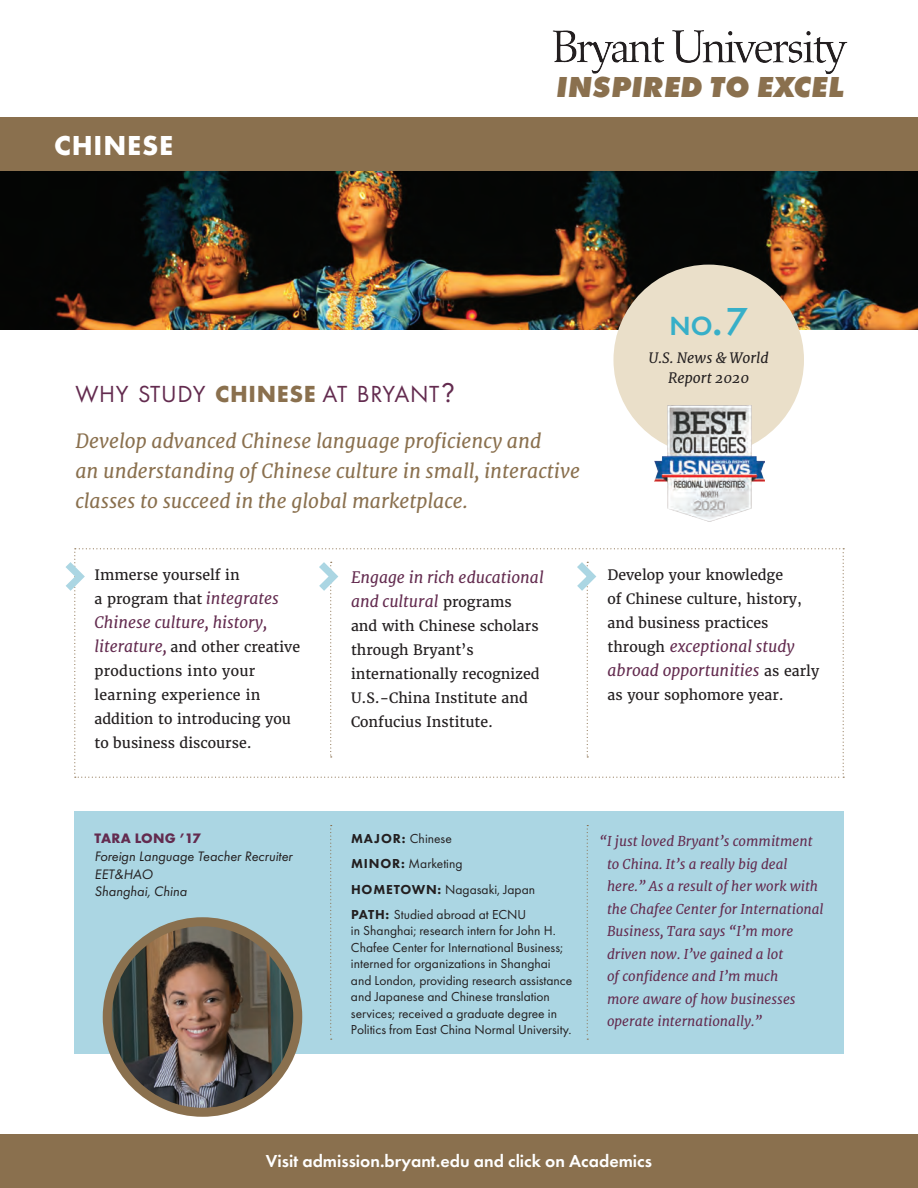
<style>
.page{position:relative;width:918px;height:1188px;background:#fff}
.page>*{position:absolute;margin:0;border:0;box-sizing:border-box;transform-origin:0 0}
.t1{font:italic 800 30px "Futura PT";letter-spacing:.01em;color:#8a704e}
.Body_Copy_NEW{font:700 28.5px "Futura PT";letter-spacing:.03em;color:#fff}
.t2{font:600 27.3px "Futura PT";color:#37afc8}
.t3{font:24.15px "Futura PT";letter-spacing:.03em;color:#632b4f}
.t4{font:italic 19.5px/30px "Merriweather";color:#8a704e}
.t5{font:600 18px "Futura PT";color:#fff}
.Body_Copy_NEW-2{font:italic 15.75px/24px "Merriweather";color:#632b4f}
.Body_Copy_NEW-3{font:14.25px/24px "Merriweather";color:#231f20}
.t6{font:italic 14.25px "Futura PT";color:#231f20}
.t7{font:italic 14.25px/19.5px "Merriweather";color:#231f20;text-align:center}
.t8{font:700 14.25px "Futura PT";letter-spacing:.02em;color:#632b4f}
.t9{font:13.5px/16.5px "Futura PT";color:#231f20}
.t10{font:italic 13.5px/22.5px "Merriweather";color:#632b4f}
.s1{font-weight:700;color:#8a704e}
.s2{font-family:"Europa";font-size:27px}
.s3{font-size:39px}
.s4{font-weight:500;font-size:40.5px}
.s5{font-style:italic;font-size:15.75px;color:#632b4f}
.s6{font-style:normal;font-size:14.25px;color:#231f20}
.s7{font-weight:800}
</style>
<div class="page">
<img style="left:0;top:171px;width:918px;height:159px">
<div style="left:0;top:117px;width:918px;height:54px;background:#8a704e"></div>
<div style="left:0;top:1134px;width:918px;height:54px;background:#8a704e"></div>
<div style="left:74px;top:812px;width:770px;height:242px;background:#abd6e3"></div>
<svg style="left:587px;top:825px;width:1px;height:215px"></svg>
<svg style="left:330px;top:825px;width:2px;height:215px"></svg>
<svg style="left:66px;top:548px;width:778px;height:230px"></svg>
<img style="left:552px;top:30px;width:296px;height:45px">
<img style="left:107px;top:922px;width:191px;height:190px;border-radius:95px">
<div style="left:103px;top:917px;width:199px;height:200px;border:9px solid #8a704e;border-radius:50%"></div>
<div style="left:613px;top:265px;width:191px;height:190px;background:#eadfc9;border-radius:50%"></div>
<img style="left:654px;top:405px;width:110px;height:116px">
<p class="Body_Copy_NEW" style="left:54px;top:127px;width:120px">CHINESE</p>
<p class="t3" style="left:75px;top:380px;width:381px">WHY STUDY <span class="s1">CHINESE</span> AT BRYANT<span class="s2">?</span></p>
<p class="t1" style="left:556px;top:68px;width:289px">INSPIRED TO EXCEL</p>
<p class="t2" style="left:670px;top:309px;width:80px">no<span class="s3">.</span> <span class="s4">7</span></p>
<p class="t7" style="left:649px;top:348px;width:121px">U.S. News &amp; World<br>Report 2020</p>
<p class="t4" style="left:75px;top:426px;width:506px">Develop advanced Chinese language proficiency and<br>an understanding of Chinese culture in small, interactive classes to succeed in the global marketplace.</p>
<p class="Body_Copy_NEW-3" style="left:94px;top:563px;width:186px">Immerse yourself in<br>a program that <span class="s5">integrates</span></p>
<p class="Body_Copy_NEW-2" style="left:94px;top:611px;width:174px">Chinese culture, history,</p>
<p class="Body_Copy_NEW-3" style="left:94px;top:635px;width:207px"><span class="s5">literature,</span> and other creative productions into your learning experience in addition to introducing you to business discourse.</p>
<p class="Body_Copy_NEW-2" style="left:351px;top:566px;width:194px">Engage in rich educational and cultural <span class="s6">programs</span></p>
<p class="Body_Copy_NEW-3" style="left:351px;top:614px;width:190px">and with Chinese scholars through Bryant’s internationally recognized<br>U.S.-China Institute and<br>Confucius Institute.</p>
<p class="Body_Copy_NEW-3" style="left:608px;top:563px;width:196px">Develop your knowledge<br>of Chinese culture, history, and business practices</p>
<p class="Body_Copy_NEW-2" style="left:607px;top:635px;width:213px"><span class="s6">through</span> exceptional study abroad opportunities <span class="s6">as early</span></p>
<p class="Body_Copy_NEW-3" style="left:608px;top:683px;width:178px">as your sophomore year.</p>
<p class="t8" style="left:94px;top:829px;width:108px">TARA LONG ’17</p>
<p class="t6" style="left:94px;top:847px;width:199px">Foreign Language Teacher Recruiter</p>
<p class="t6" style="left:94px;top:865px;width:60px">EET&amp;HAO</p>
<p class="t6" style="left:94px;top:883px;width:94px">Shanghai, China</p>
<p class="t9" style="left:351px;top:830px;width:102px"><span class="s7">MAJOR:</span> Chinese</p>
<p class="t9" style="left:351px;top:856px;width:113px"><span class="s7">MINOR:</span> Marketing</p>
<p class="t9" style="left:351px;top:881px;width:186px"><span class="s7">HOMETOWN:</span> Nagasaki, Japan</p>
<p class="t9" style="left:351px;top:906px;width:223px"><span class="s7">PATH:</span> Studied abroad at ECNU<br>in Shanghai; research intern for John H.<br>Chafee Center for International Business; interned for organizations in Shanghai and London, providing research assistance and Japanese and Chinese translation services; received a graduate degree in Politics from East China Normal University.</p>
<p class="t10" style="left:607px;top:830px;width:218px;text-indent:-8px">“I just loved Bryant’s commitment to China. It’s a really big deal here.” As a result of her work with the Chafee Center for International<br>Business, Tara says “I’m more driven now. I’ve gained a lot<br>of confidence and I’m much<br>more aware of how businesses operate internationally.”</p>
<p class="t5" style="left:266px;top:1150px;width:388px">Visit admission.bryant.edu and click on Academics</p>
</div>
